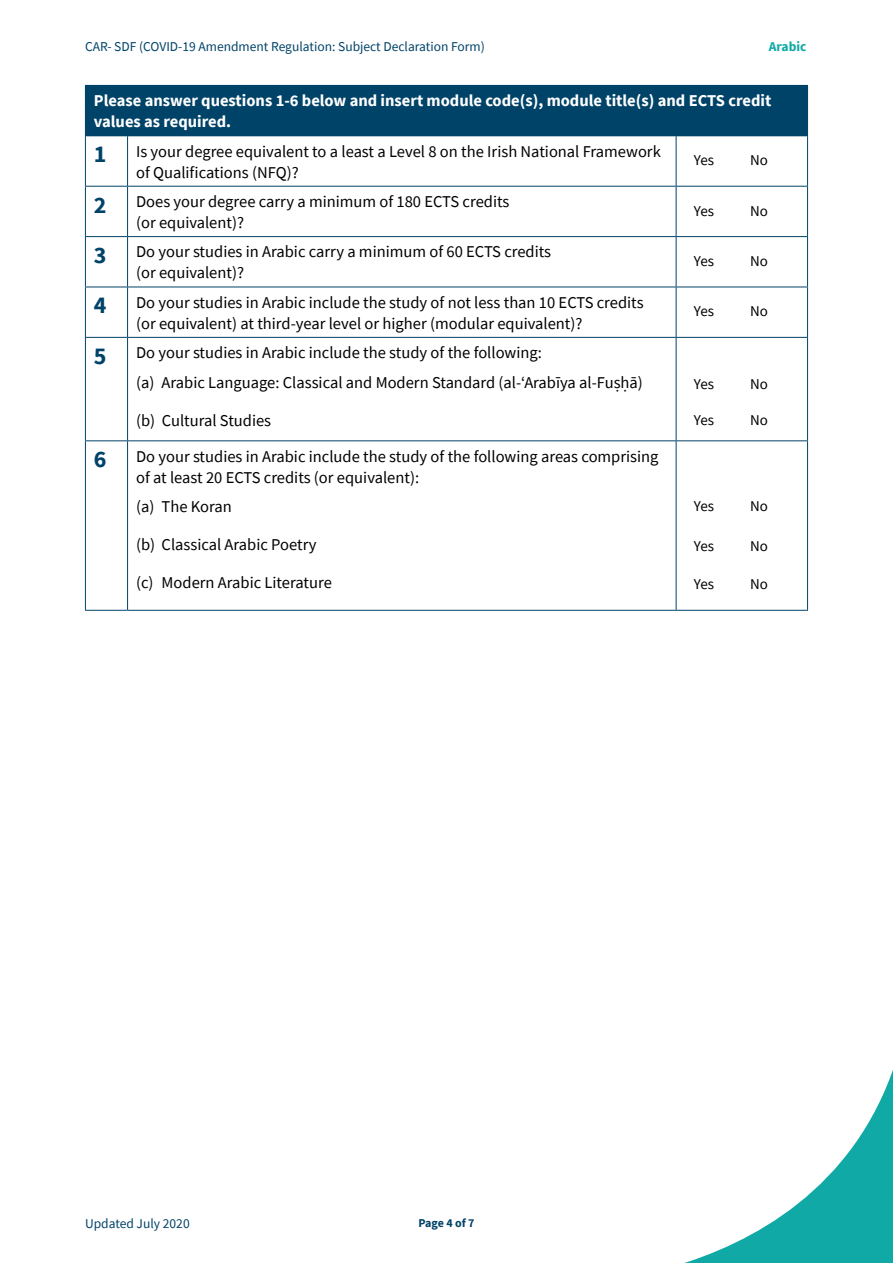
<style>
.page{position:relative;width:893px;height:1263px;background:#fff}
.page>*{position:absolute;margin:0;border:0;box-sizing:border-box;transform-origin:0 0}
.Body_text_2020{font:700 24px "Source Sans Pro";color:#004368}
.Body_text_2020-2{font:16.5px/21px "Source Sans Pro";color:#000}
.Body_text_2020-3{font:700 16.5px/21px "Source Sans Pro";color:#fff}
.Body_text_2018{font:15px "Source Sans Pro";color:#000}
.t1{font:13.5px "Source Sans Pro";color:#004368}
.t2{font:700 13.5px "Source Sans Pro";color:#10a9a5}
.t3{font:700 12px "Source Sans Pro";letter-spacing:-.01em;color:#004368}
</style>
<div class="page">
<svg style="left:684px;top:1070px;width:209px;height:193px"></svg>
<div style="left:85px;top:85px;width:722px;height:51px;background:#004368"></div>
<hr style="left:676px;top:85px;width:132px;height:1px;background:#004368">
<hr style="left:807px;top:86px;width:1px;height:49px;background:#004368">
<hr style="left:85px;top:136px;width:1px;height:50px;background:#004368">
<hr style="left:127px;top:136px;width:1px;height:50px;background:#004368">
<hr style="left:676px;top:135px;width:132px;height:1px;background:#004368">
<hr style="left:676px;top:136px;width:1px;height:50px;background:#004368">
<hr style="left:807px;top:136px;width:1px;height:50px;background:#004368">
<hr style="left:85px;top:186px;width:43px;height:1px;background:#004368">
<hr style="left:85px;top:187px;width:1px;height:49px;background:#004368">
<hr style="left:128px;top:186px;width:548px;height:1px;background:#004368">
<hr style="left:127px;top:187px;width:1px;height:49px;background:#004368">
<hr style="left:676px;top:186px;width:132px;height:1px;background:#004368">
<hr style="left:676px;top:187px;width:1px;height:49px;background:#004368">
<hr style="left:807px;top:187px;width:1px;height:49px;background:#004368">
<hr style="left:85px;top:236px;width:43px;height:1px;background:#004368">
<hr style="left:85px;top:237px;width:1px;height:50px;background:#004368">
<hr style="left:128px;top:236px;width:548px;height:1px;background:#004368">
<hr style="left:127px;top:237px;width:1px;height:50px;background:#004368">
<hr style="left:676px;top:236px;width:132px;height:1px;background:#004368">
<hr style="left:676px;top:237px;width:1px;height:50px;background:#004368">
<hr style="left:807px;top:237px;width:1px;height:50px;background:#004368">
<hr style="left:85px;top:287px;width:43px;height:1px;background:#004368">
<hr style="left:85px;top:287px;width:1px;height:50px;background:#004368">
<hr style="left:128px;top:287px;width:548px;height:1px;background:#004368">
<hr style="left:127px;top:287px;width:1px;height:50px;background:#004368">
<hr style="left:676px;top:287px;width:132px;height:1px;background:#004368">
<hr style="left:676px;top:287px;width:1px;height:50px;background:#004368">
<hr style="left:807px;top:287px;width:1px;height:50px;background:#004368">
<hr style="left:85px;top:337px;width:43px;height:1px;background:#004368">
<hr style="left:85px;top:338px;width:1px;height:102px;background:#004368">
<hr style="left:128px;top:337px;width:548px;height:1px;background:#004368">
<hr style="left:127px;top:338px;width:1px;height:102px;background:#004368">
<hr style="left:676px;top:337px;width:132px;height:1px;background:#004368">
<hr style="left:676px;top:338px;width:1px;height:102px;background:#004368">
<hr style="left:807px;top:338px;width:1px;height:102px;background:#004368">
<hr style="left:85px;top:440px;width:43px;height:1px;background:#004368">
<hr style="left:85px;top:441px;width:1px;height:169px;background:#004368">
<hr style="left:128px;top:440px;width:548px;height:1px;background:#004368">
<hr style="left:127px;top:441px;width:1px;height:169px;background:#004368">
<hr style="left:676px;top:440px;width:132px;height:1px;background:#004368">
<hr style="left:676px;top:441px;width:1px;height:169px;background:#004368">
<hr style="left:807px;top:441px;width:1px;height:169px;background:#004368">
<hr style="left:85px;top:610px;width:43px;height:1px;background:#004368">
<hr style="left:128px;top:610px;width:548px;height:1px;background:#004368">
<hr style="left:676px;top:610px;width:132px;height:1px;background:#004368">
<p class="t1" style="left:85px;top:37px;width:401px">CAR- SDF (COVID-19 Amendment Regulation: Subject Declaration Form)</p>
<p class="t2" style="left:769px;top:37px;width:39px">Arabic</p>
<p class="Body_text_2020-3" style="left:94px;top:90px;width:679px">Please answer questions 1-6 below and insert module code(s), module title(s) and ECTS credit values as required.</p>
<p class="Body_text_2020" style="left:94px;top:138px;width:14px">1</p>
<p class="Body_text_2020-2" style="left:136px;top:141px;width:526px">Is your degree equivalent to a least a Level 8 on the Irish National Framework of Qualifications (NFQ)?</p>
<p class="Body_text_2020" style="left:94px;top:188px;width:14px">2</p>
<p class="Body_text_2020-2" style="left:136px;top:191px;width:375px">Does your degree carry a minimum of 180 ECTS credits (or equivalent)?</p>
<p class="Body_text_2020" style="left:94px;top:239px;width:14px">3</p>
<p class="Body_text_2020-2" style="left:136px;top:241px;width:417px">Do your studies in Arabic carry a minimum of 60 ECTS credits (or equivalent)?</p>
<p class="Body_text_2020" style="left:94px;top:289px;width:14px">4</p>
<p class="Body_text_2020-2" style="left:136px;top:292px;width:509px">Do your studies in Arabic include the study of not less than 10 ECTS credits (or equivalent) at third-year level or higher (modular equivalent)?</p>
<p class="Body_text_2020" style="left:94px;top:340px;width:14px">5</p>
<p class="Body_text_2020-2" style="left:136px;top:342px;width:407px">Do your studies in Arabic include the study of the following:</p>
<p class="Body_text_2020-2" style="left:136px;top:372px;width:508px">(a) Arabic Language: Classical and Modern Standard (al-‘Arabīya al-Fuṣḥā)</p>
<p class="Body_text_2020-2" style="left:136px;top:410px;width:137px">(b) Cultural Studies</p>
<p class="Body_text_2020" style="left:94px;top:443px;width:14px">6</p>
<p class="Body_text_2020-2" style="left:136px;top:446px;width:524px">Do your studies in Arabic include the study of the following areas comprising of at least 20 ECTS credits (or equivalent):</p>
<p class="Body_text_2020-2" style="left:136px;top:496px;width:97px">(a) The Koran</p>
<p class="Body_text_2020-2" style="left:136px;top:534px;width:182px">(b) Classical Arabic Poetry</p>
<p class="Body_text_2020-2" style="left:136px;top:572px;width:197px">(c) Modern Arabic Literature</p>
<p class="Body_text_2018" style="left:694px;top:151px;width:22px">Yes</p>
<p class="Body_text_2018" style="left:750px;top:151px;width:19px">No</p>
<p class="Body_text_2018" style="left:694px;top:201px;width:22px">Yes</p>
<p class="Body_text_2018" style="left:750px;top:201px;width:19px">No</p>
<p class="Body_text_2018" style="left:694px;top:251px;width:22px">Yes</p>
<p class="Body_text_2018" style="left:750px;top:251px;width:19px">No</p>
<p class="Body_text_2018" style="left:694px;top:301px;width:22px">Yes</p>
<p class="Body_text_2018" style="left:750px;top:301px;width:19px">No</p>
<p class="Body_text_2018" style="left:694px;top:374px;width:22px">Yes</p>
<p class="Body_text_2018" style="left:750px;top:374px;width:19px">No</p>
<p class="Body_text_2018" style="left:694px;top:411px;width:22px">Yes</p>
<p class="Body_text_2018" style="left:750px;top:411px;width:19px">No</p>
<p class="Body_text_2018" style="left:694px;top:497px;width:22px">Yes</p>
<p class="Body_text_2018" style="left:750px;top:497px;width:19px">No</p>
<p class="Body_text_2018" style="left:694px;top:536px;width:22px">Yes</p>
<p class="Body_text_2018" style="left:750px;top:536px;width:19px">No</p>
<p class="Body_text_2018" style="left:694px;top:574px;width:22px">Yes</p>
<p class="Body_text_2018" style="left:750px;top:574px;width:19px">No</p>
<p class="t1" style="left:85px;top:1215px;width:106px">Updated July 2020</p>
<p class="t3" style="left:418px;top:1215px;width:58px">Page 4 of 7</p>
</div>
